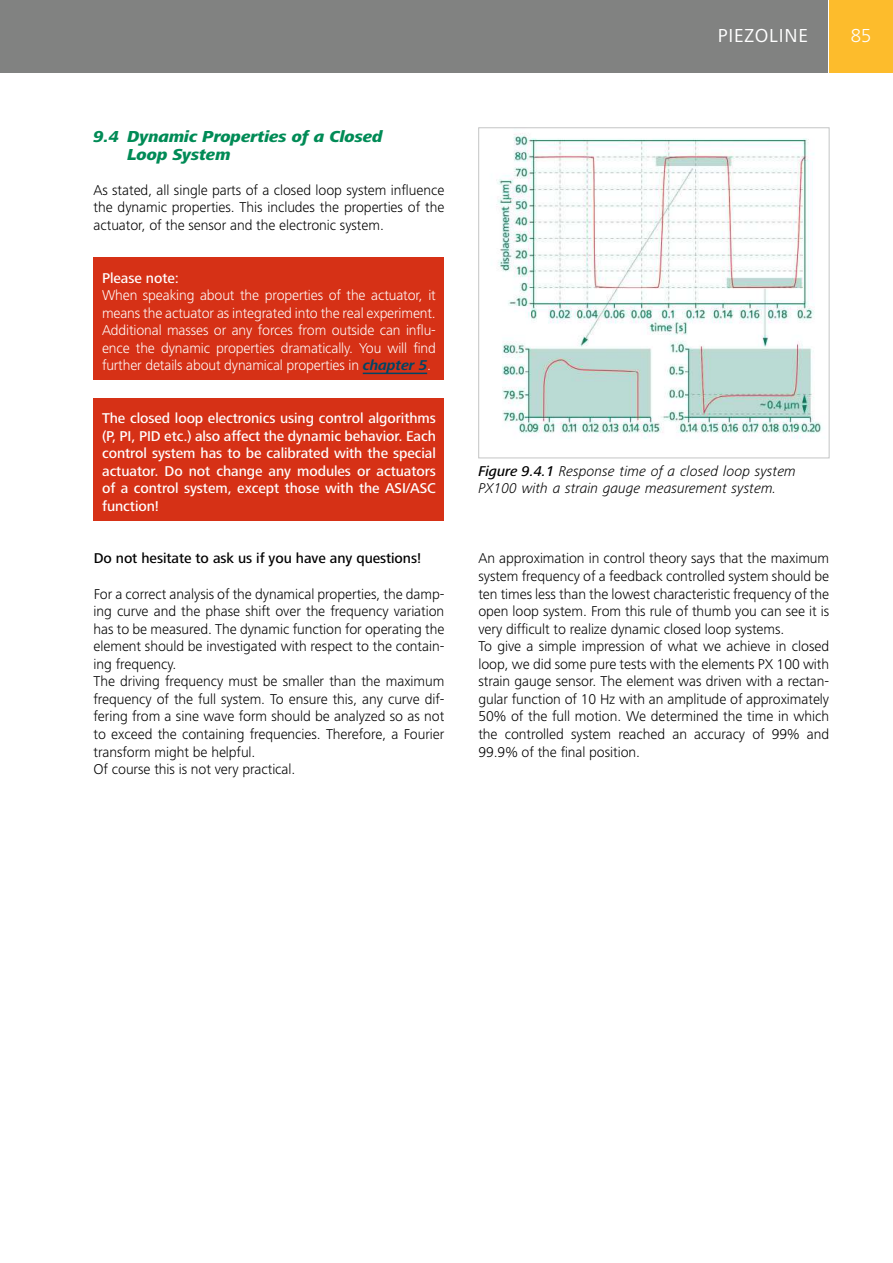
<style>
.page{position:relative;width:893px;height:1263px;background:#fff}
.page>*{position:absolute;margin:0;border:0;box-sizing:border-box;transform-origin:0 0}
.t1{font:19.5px "Frutiger Next LT";letter-spacing:.04em;color:#fff}
.t2{font:300 19.5px "Frutiger Next LT";color:#fff}
.t3{font:italic 800 16.5px/17.5px "Frutiger Next LT";letter-spacing:-.005em;color:#008b56}
.t4{font:300 14.7px/17.5px "Frutiger Next LT";letter-spacing:-.005em;color:#000}
.t5{font:500 14.7px/17.5px "Frutiger Next LT";letter-spacing:-.005em;color:#fff;text-align:justify}
.t6{font:300 14.7px/17.5px "Frutiger Next LT";letter-spacing:-.01em;color:#fff;text-align:justify}
.t7{font:italic 300 14.7px/17.5px "Frutiger Next LT";letter-spacing:-.005em;color:#000}
.t8{font:500 14.7px "Frutiger Next LT";letter-spacing:-.005em;color:#000}
.s1{font-weight:700;font-style:italic;color:#004565}
.s2{font-weight:500}
</style>
<div class="page">
<div style="left:0;top:0;width:827px;height:72px;background:#818281"></div>
<div style="left:829px;top:0;width:64px;height:72px;background:#fdbc2c"></div>
<div style="left:94px;top:257px;width:350px;height:123px;background:#d63116"></div>
<div style="left:94px;top:398px;width:350px;height:123px;background:#d63116"></div>
<hr style="left:363px;top:373px;width:64px;height:1px;background:#004565">
<img style="left:497px;top:133px;width:326px;height:306px">
<div style="left:478px;top:128px;width:351px;height:330px;border:1px solid #c4c5c5"></div>
<h1 class="t1" style="left:718px;top:25px;width:92px">PIEZOLINE</h1>
<h1 class="t2" style="left:851px;top:25px;width:22px">85</h1>
<p class="t3" style="left:128px;top:128px;width:257px;text-indent:-34px">9.4 Dynamic Properties of a Closed<br>Loop System</p>
<p class="t4" style="left:94px;top:181px;width:352px;text-align:justify">As stated, all single parts of a closed loop system influence the dynamic properties. This includes the properties of the actuator, of the sensor and the electronic system.</p>
<p class="t5" style="left:102px;top:269px;width:78px">Please note:</p>
<p class="t6" style="left:102px;top:287px;width:335px">When speaking about the properties of the actuator, it means the actuator as integrated into the real experiment.<br>Additional masses or any forces from outside can influ&shy;ence the dynamic properties dramatically. You will find further details about dynamical properties in <span class="s1">chapter 5</span>.</p>
<p class="t5" style="left:102px;top:409px;width:335px">The closed loop electronics using control algorithms (P, PI, PID etc.) also affect the dynamic behavior. Each control system has to be calibrated with the special actuator. Do not change any modules or actuators of a control system, except those with the ASI/ASC function!</p>
<p class="t8" style="left:94px;top:550px;width:329px">Do not hesitate to ask us if you have any questions!</p>
<p class="t4" style="left:94px;top:585px;width:352px">For a correct analysis of the dynamical properties, the damp&shy;ing curve and the phase shift over the frequency variation has to be measured. The dynamic function for operating the element should be investigated with respect to the contain&shy;ing frequency.<br>The driving frequency must be smaller than the maximum frequency of the full system. To ensure this, any curve dif&shy;fering from a sine wave form should be analyzed so as not to exceed the containing frequencies. Therefore, a Fourier transform might be helpful.<br>Of course this is not very practical.</p>
<p class="t7" style="left:478px;top:462px;width:319px"><span class="s2">Figure 9.4.1</span> Response time of a closed loop system<br>PX100 with a strain gauge measurement system.</p>
<p class="t4" style="left:478px;top:550px;width:352px">An approximation in control theory says that the maximum system frequency of a feedback controlled system should be ten times less than the lowest characteristic frequency of the open loop system. From this rule of thumb you can see it is very difficult to realize dynamic closed loop systems.<br>To give a simple impression of what we achieve in closed loop, we did some pure tests with the elements PX 100 with strain gauge sensor. The element was driven with a rectan&shy;gular function of 10 Hz with an amplitude of approximately 50% of the full motion. We determined the time in which the controlled system reached an accuracy of 99% and 99.9% of the final position.</p>
</div>
